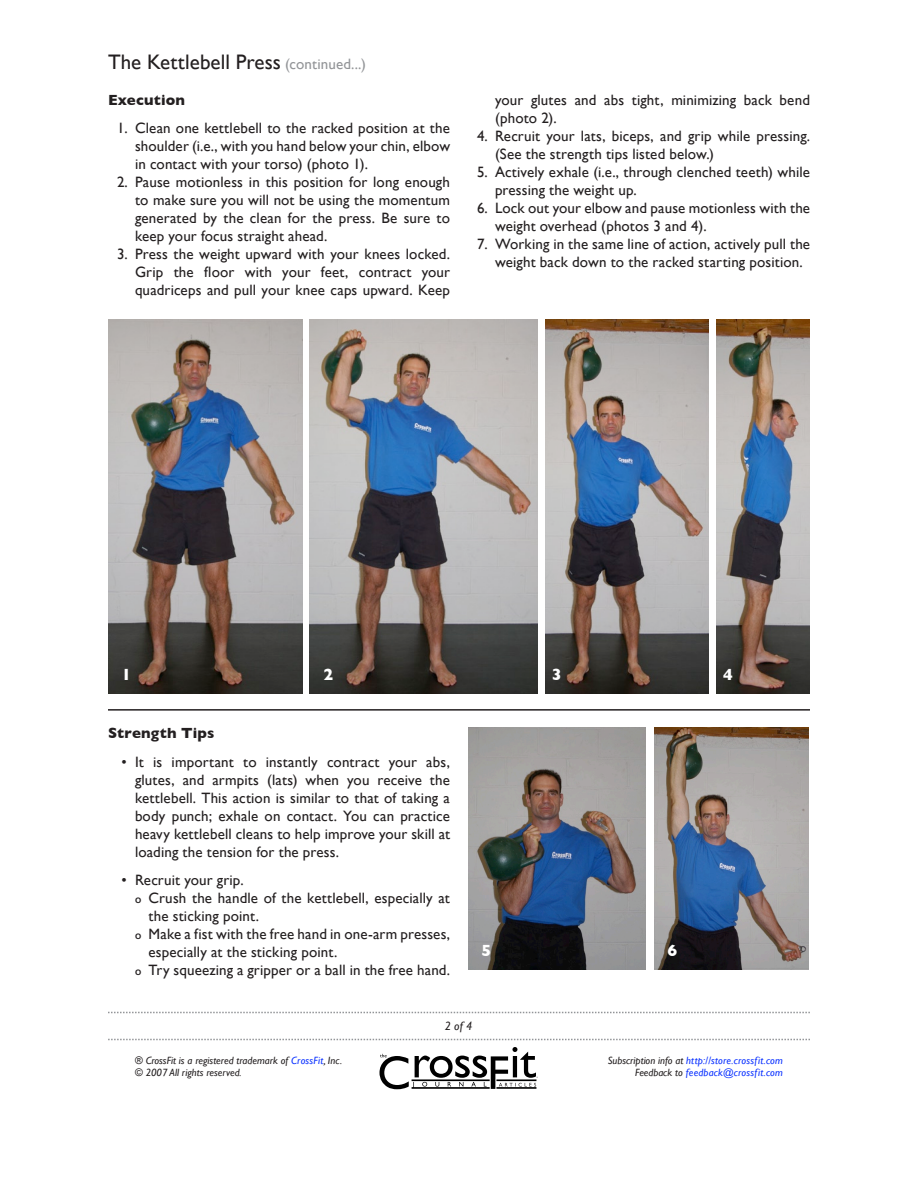
<style>
.page{position:relative;width:918px;height:1188px;background:#fff}
.page>*{position:absolute;margin:0;border:0;box-sizing:border-box;transform-origin:0 0}
.t1{font:21px "Gill Sans";color:#231f20}
.t2{font:700 16.5px "Gill Sans";color:#fff}
.t3{font:15px/18px "Gill Sans";letter-spacing:.01em;color:#231f20}
.t4{font:700 15px "Gill Sans";letter-spacing:.015em;color:#231f20}
.t5{font:italic 12px "Gill Sans";color:#231f20}
.t6{font:italic 10.5px/12.6px "Gill Sans";letter-spacing:.015em;color:#0a31ff;text-align:right}
.t7{font:italic 10.5px/12.6px "Gill Sans";color:#231f20}
.t8{font:500 10.5px "Helvetica Neue";color:#231f20}
.s1{font-size:15px;color:#939598}
.s2{color:#0a31ff}
.s3{color:#231f20}
</style>
<div class="page">
<svg style="left:380px;top:1047px;width:158px;height:42px"></svg>
<svg style="left:108px;top:1012px;width:702px;height:1px"></svg>
<svg style="left:108px;top:1039px;width:702px;height:1px"></svg>
<img style="left:108px;top:320px;width:194px;height:374px">
<img style="left:310px;top:320px;width:228px;height:374px">
<img style="left:545px;top:320px;width:164px;height:374px">
<img style="left:716px;top:320px;width:94px;height:374px">
<hr style="left:108px;top:709px;width:702px;height:2px;background:#231f20">
<img style="left:468px;top:728px;width:177px;height:242px">
<img style="left:654px;top:728px;width:155px;height:242px">
<h1 class="t1" style="left:108px;top:49px;width:259px">The Kettlebell Press <span class="s1">(continued...)</span></h1>
<p class="t4" style="left:108px;top:91px;width:79px">Execution</p>
<p class="t3" style="left:135px;top:119px;width:317px">Clean one kettlebell to the racked position at the shoulder (i.e., with you hand below your chin, elbow in contact with your torso) (photo 1).<br>Pause motionless in this position for long enough to make sure you will not be using the momentum generated by the clean for the press. Be sure to keep your focus straight ahead.<br>Press the weight upward with your knees locked.<br>Grip the floor with your feet, contract your quadriceps and pull your knee caps upward. Keep</p>
<p class="t3" style="left:117px;top:119px;width:12px">1.</p>
<p class="t3" style="left:117px;top:173px;width:12px">2.</p>
<p class="t3" style="left:117px;top:245px;width:12px">3.</p>
<p class="t3" style="left:495px;top:91px;width:317px">your glutes and abs tight, minimizing back bend (photo 2).<br>Recruit your lats, biceps, and grip while pressing. (See the strength tips listed below.)<br>Actively exhale (i.e., through clenched teeth) while pressing the weight up.<br>Lock out your elbow and pause motionless with the weight overhead (photos 3 and 4).<br>Working in the same line of action, actively pull the weight back down to the racked starting position.</p>
<p class="t3" style="left:477px;top:127px;width:12px">4.</p>
<p class="t3" style="left:477px;top:163px;width:12px">5.</p>
<p class="t3" style="left:477px;top:199px;width:12px">6.</p>
<p class="t3" style="left:477px;top:235px;width:12px">7.</p>
<p class="t2" style="left:122px;top:665px;width:11px">1</p>
<p class="t2" style="left:323px;top:665px;width:11px">2</p>
<p class="t2" style="left:552px;top:665px;width:11px">3</p>
<p class="t2" style="left:723px;top:665px;width:11px">4</p>
<p class="t4" style="left:108px;top:724px;width:108px">Strength Tips</p>
<p class="t3" style="left:135px;top:752px;width:317px;text-align:justify">It is important to instantly contract your abs, glutes, and armpits (lats) when you receive the kettlebell. This action is similar to that of taking a body punch; exhale on contact. You can practice heavy kettlebell cleans to help improve your skill at loading the tension for the press.</p>
<p class="t3" style="left:148px;top:871px;width:303px;text-indent:-14px">Recruit your grip.<br>Crush the handle of the kettlebell, especially at the sticking point.<br>Make a fist with the free hand in one-arm presses, especially at the sticking point.<br>Try squeezing a gripper or a ball in the free hand.</p>
<p class="t3" style="left:122px;top:752px;width:7px">•</p>
<p class="t3" style="left:122px;top:871px;width:7px">•</p>
<p class="t8" style="left:135px;top:893px;width:8px">o</p>
<p class="t8" style="left:135px;top:929px;width:8px">o</p>
<p class="t8" style="left:135px;top:965px;width:8px">o</p>
<p class="t2" style="left:482px;top:941px;width:11px">5</p>
<p class="t2" style="left:668px;top:941px;width:11px">6</p>
<p class="t5" style="left:445px;top:1019px;width:29px">2 of 4</p>
<p class="t7" style="left:135px;top:1054px;width:209px">® CrossFit is a registered trademark of <span class="s2">CrossFit</span>, Inc. © 2007 All rights reserved.</p>
<p class="t6" style="left:608px;top:1054px;width:177px"><span class="s3">Subscription info at</span> http://store.crossfit.com<br><span class="s3">Feedback to</span> feedback@crossfit.com</p>
</div>
